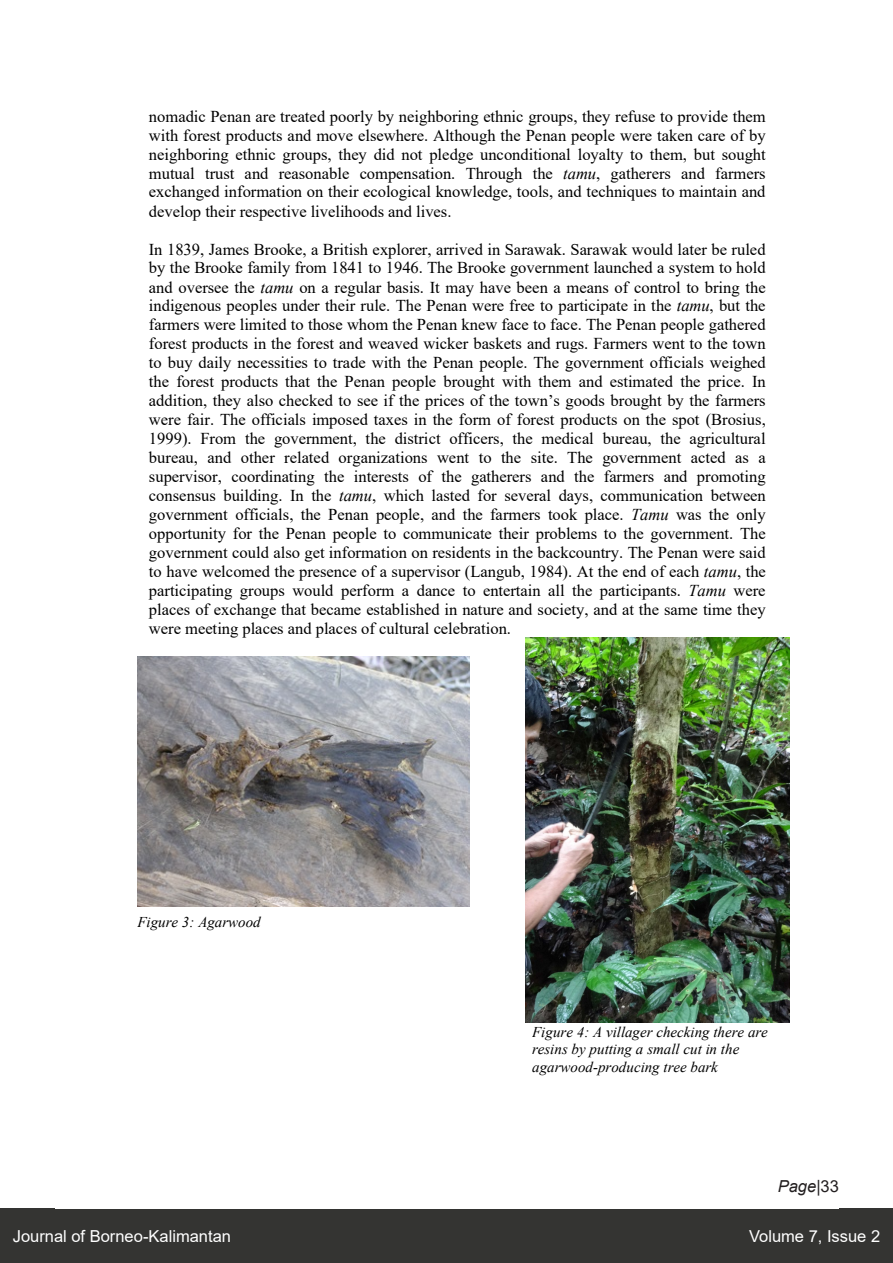
<style>
.page{position:relative;width:893px;height:1263px;background:#fff}
.page>*{position:absolute;margin:0;border:0;box-sizing:border-box;transform-origin:0 0}
.t1{font:16.5px/18.9px "Times New Roman";color:#000;text-align:justify}
.t2{font:16.5px "Arial";color:#fff}
.t3{font:italic 16.5px "Arial";color:#231f20}
.t4{font:italic 15px/17.2px "Times New Roman";color:#000}
.s1{font-style:italic}
.s2{font-style:normal}
</style>
<div class="page">
<div style="left:0;top:1209px;width:893px;height:54px;background:#343432"></div>
<img style="left:137px;top:657px;width:333px;height:249px">
<img style="left:525px;top:637px;width:264px;height:385px">
<p class="t1" style="left:149px;top:106px;width:618px">nomadic Penan are treated poorly by neighboring ethnic groups, they refuse to provide them with forest products and move elsewhere. Although the Penan people were taken care of by neighboring ethnic groups, they did not pledge unconditional loyalty to them, but sought mutual trust and reasonable compensation. Through the <span class="s1">tamu</span>, gatherers and farmers exchanged information on their ecological knowledge, tools, and techniques to maintain and develop their respective livelihoods and lives.</p>
<p class="t1" style="left:149px;top:239px;width:618px">In 1839, James Brooke, a British explorer, arrived in Sarawak. Sarawak would later be ruled by the Brooke family from 1841 to 1946. The Brooke government launched a system to hold and oversee the <span class="s1">tamu</span> on a regular basis. It may have been a means of control to bring the indigenous peoples under their rule. The Penan were free to participate in the <span class="s1">tamu</span>, but the farmers were limited to those whom the Penan knew face to face. The Penan people gathered forest products in the forest and weaved wicker baskets and rugs. Farmers went to the town to buy daily necessities to trade with the Penan people. The government officials weighed the forest products that the Penan people brought with them and estimated the price. In addition, they also checked to see if the prices of the town’s goods brought by the farmers were fair. The officials imposed taxes in the form of forest products on the spot (Brosius, 1999). From the government, the district officers, the medical bureau, the agricultural bureau, and other related organizations went to the site. The government acted as a supervisor, coordinating the interests of the gatherers and the farmers and promoting consensus building. In the <span class="s1">tamu</span>, which lasted for several days, communication between government officials, the Penan people, and the farmers took place. <span class="s1">Tamu</span> was the only opportunity for the Penan people to communicate their problems to the government. The government could also get information on residents in the backcountry. The Penan were said to have welcomed the presence of a supervisor (Langub, 1984). At the end of each <span class="s1">tamu</span>, the participating groups would perform a dance to entertain all the participants. <span class="s1">Tamu</span> were places of exchange that became established in nature and society, and at the same time they were meeting places and places of cultural celebration.</p>
<p class="t4" style="left:137px;top:913px;width:125px">Figure 3: Agarwood</p>
<p class="t4" style="left:532px;top:1023px;width:237px">Figure 4: A villager checking there are resins by putting a small cut in the agarwood-producing tree bark</p>
<p class="t3" style="left:778px;top:1175px;width:63px">Page<span class="s2">|33</span></p>
<p class="t2" style="left:13px;top:1224px;width:220px">Journal of Borneo-Kalimantan</p>
<p class="t2" style="left:749px;top:1224px;width:133px">Volume 7, Issue 2</p>
</div>
